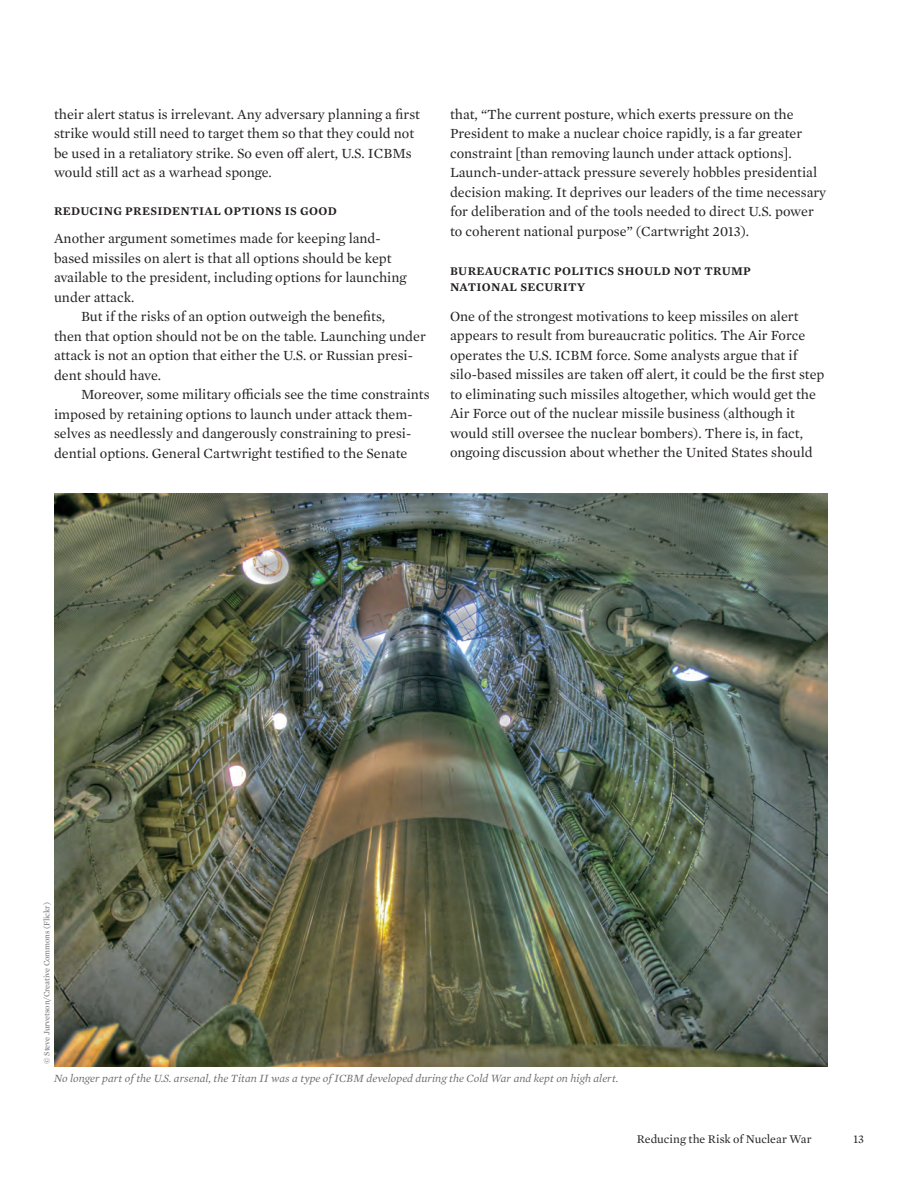
<style>
.page{position:relative;width:918px;height:1188px;background:#fff}
.page>*{position:absolute;margin:0;border:0;box-sizing:border-box;transform-origin:0 0}
.Body_Text__first_par{font:14.25px/19.5px "Mercury Text G1";color:#231f20}
.Body_text__last_sect{font:14.25px/19.5px "Mercury Text G1";color:#231f20}
.Body_text_1st___last{font:14.25px/19.5px "Mercury Text G1";color:#231f20}
.Body_Text__w__indent{font:14.25px/19.5px "Mercury Text G1";color:#231f20}
.Second-level_subhead{font:600 12px/16.5px "Mercury Text G1";letter-spacing:.03em;color:#231f20}
.t1{font:12px "Mercury Text G1";color:#231f20}
.Photo_caption_text{font:italic 11.25px "Mercury Text G1";color:#6c6d70}
.Photo_credits{font:8.25px "Mercury Text G1";letter-spacing:-.01em;color:#6c6d70}
</style>
<div class="page">
<img style="left:54px;top:493px;width:774px;height:573px">
<p class="Body_text_1st___last" style="left:54px;top:103px;width:368px">their alert status is irrelevant. Any adversary planning a first strike would still need to target them so that they could not be used in a retaliatory strike. So even off alert, U.S. ICBMs would still act as a warhead sponge.</p>
<p class="Second-level_subhead" style="left:54px;top:202px;width:284px">REDUCING PRESIDENTIAL OPTIONS IS GOOD</p>
<p class="Body_Text__first_par" style="left:54px;top:228px;width:354px">Another argument sometimes made for keeping land&shy;based missiles on alert is that all options should be kept available to the president, including options for launching under attack.</p>
<p class="Body_Text__w__indent" style="left:54px;top:306px;width:373px;text-indent:27px">But if the risks of an option outweigh the benefits,<br>then that option should not be on the table. Launching under attack is not an option that either the U.S. or Russian presi&shy;dent should have.</p>
<p class="Body_text__last_sect" style="left:54px;top:384px;width:377px;text-indent:27px">Moreover, some military officials see the time constraints imposed by retaining options to launch under attack them&shy;selves as needlessly and dangerously constraining to presi&shy;dential options. General Cartwright testified to the Senate</p>
<p class="Body_text__last_sect" style="left:450px;top:103px;width:378px">that, “The current posture, which exerts pressure on the President to make a nuclear choice rapidly, is a far greater constraint [than removing launch under attack options].<br>Launch-under-attack pressure severely hobbles presidential decision making. It deprives our leaders of the time necessary for deliberation and of the tools needed to direct U.S. power to coherent national purpose” (Cartwright 2013).</p>
<p class="Second-level_subhead" style="left:450px;top:262px;width:302px">BUREAUCRATIC POLITICS SHOULD NOT TRUMP<br>NATIONAL SECURITY</p>
<p class="Body_Text__first_par" style="left:450px;top:305px;width:376px">One of the strongest motivations to keep missiles on alert appears to result from bureaucratic politics. The Air Force operates the U.S. ICBM force. Some analysts argue that if silo-based missiles are taken off alert, it could be the first step to eliminating such missiles altogether, which would get the Air Force out of the nuclear missile business (although it would still oversee the nuclear bombers). There is, in fact, ongoing discussion about whether the United States should</p>
<p class="Photo_credits" style="left:41px;top:1064px;width:163px;rotate:-90deg">© Steve Jurvetson/Creative Commons (Flickr)</p>
<p class="Photo_caption_text" style="left:54px;top:1070px;width:566px">No longer part of the U.S. arsenal, the Titan II was a type of ICBM developed during the Cold War and kept on high alert.</p>
<p class="t1" style="left:637px;top:1130px;width:176px">Reducing the Risk of Nuclear War</p>
<p class="t1" style="left:853px;top:1130px;width:12px">13</p>
</div>
